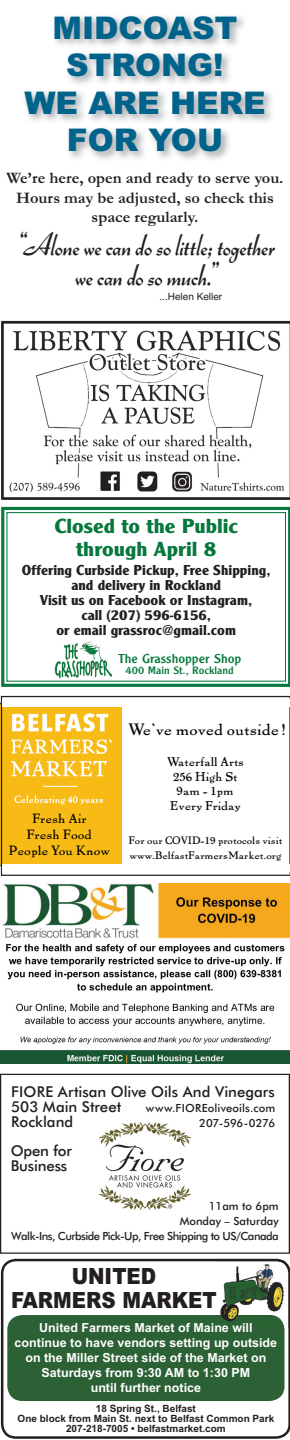
<style>
.page{position:relative;width:290px;height:1440px;background:#fff}
.page>*{position:absolute;margin:0;border:0;box-sizing:border-box;transform-origin:0 0}
.t1{font:32.75px/30px "Admiral Scr URWD";color:#231f20;text-align:center;scale:.8 1}
.t2{font:900 31.25px/37.5px "Arial";color:#00638b;text-align:center}
.t3{font:900 22.38px/23.8px "Arial";color:#231f20;text-align:center;scale:.89 1}
.t4{font:21.25px/22.5px "Clearface Gothic Bold DTC";color:#06783c;text-align:center;scale:1.06 1}
.t5{font:700 16.25px/19.5px "Garamond";color:#231f20;text-align:center}
.t6{font:16px "LTC Pabst W01 Oldstyle";color:#040503}
.t7{font:15px/15px "Clearface Gothic Bold DTC";color:#231f20;text-align:center}
.t8{font:500 15px/15px "Futura BT";letter-spacing:-.005em;color:#231f20}
.t9{font:13.5px "Clearface Gothic Regular DTC";color:#06783c;scale:1.11 1}
.t10{font:13px/15.9px "LTC Pabst W01 Oldstyle";color:#040503;text-align:center}
.t11{font:700 12.5px/15px "Arial";color:#fff;text-align:center}
.t12{font:12.38px/14.9px "LTC Pabst W01 Oldstyle";color:#040503;text-align:center}
.t13{font:500 11.25px "Futura BT";letter-spacing:-.045em;color:#231f20}
.t14{font:500 11.25px/15px "Futura BT";letter-spacing:.01em;color:#231f20;text-align:right}
.t15{font:500 11.25px/15px "Futura BT";letter-spacing:-.015em;color:#231f20;text-align:right}
.t16{font:11.25px "Clearface Gothic Regular DTC";color:#06783c;scale:1.11 1}
.t17{font:10.5px/15px "LTC Pabst W01 Oldstyle";color:#040503}
.t18{font:700 10px/10px "Arial";color:#231f20;text-align:center}
.t19{font:10px "Helvetica";color:#231f20}
</style>
<div class="page">
<img style="left:25px;top:15px;width:247px;height:145px">
<img style="left:1px;top:884px;width:289px;height:180px">
<svg style="left:1px;top:696px;width:289px;height:180px"></svg>
<div style="left:2px;top:699px;width:288px;height:8px;background:#fff"></div>
<div style="left:2px;top:864px;width:288px;height:8px;background:#fff"></div>
<img style="left:100px;top:1122px;width:90px;height:87px">
<div style="left:0;top:1074px;width:290px;height:180px;border:1px solid #231f20"></div>
<img style="left:1px;top:321px;width:289px;height:179px">
<svg style="left:1px;top:1259px;width:289px;height:180px"></svg>
<div style="left:7px;top:1315px;width:277px;height:86px;background:#2b6134;border-radius:15px"></div>
<img style="left:212px;top:1260px;width:78px;height:68px">
<img style="left:212px;top:1292px;width:4px;height:16px">
<img style="left:212px;top:1315px;width:72px;height:13px">
<svg style="left:1px;top:507px;width:289px;height:180px"></svg>
<svg style="left:6px;top:512px;width:280px;height:170px"></svg>
<h2 class="t2" style="left:24px;top:9px;width:243px">MIDCOAST<br>STRONG!<br>WE ARE HERE<br>FOR YOU</h2>
<h3 class="t5" style="left:6px;top:170px;width:279px">We’re here, open and ready to serve you.<br>Hours may be adjusted, so check this space regularly.</h3>
<h1 class="t1" style="left:17px;top:234px;width:324px">“Alone we can do so little; together we can do so much.”</h1>
<p class="t19" style="left:159px;top:291px;width:64px">...Helen Keller</p>
<h3 class="t4" style="left:54px;top:517px;width:175px">Closed to the Public through April 8</h3>
<p class="t7" style="left:22px;top:563px;width:250px">Offering Curbside Pickup, Free Shipping, and delivery in Rockland<br>Visit us on Facebook or Instagram,<br>call (207) 596-6156,<br>or email grassroc@gmail.com</p>
<p class="t9" style="left:118px;top:650px;width:113px">The Grasshopper Shop</p>
<p class="t16" style="left:126px;top:664px;width:99px">400 Main St., Rockland</p>
<p class="t10" style="left:9px;top:812px;width:103px">Fresh Air<br>Fresh Food<br>People You Know</p>
<p class="t6" style="left:128px;top:724px;width:159px">We’ve moved outside!</p>
<p class="t12" style="left:167px;top:755px;width:78px">Waterfall Arts<br>256 High St<br>9am - 1pm<br>Every Friday</p>
<p class="t17" style="left:128px;top:834px;width:156px">For our COVID-19 protocols visit www.BelfastFarmersMarket.org</p>
<p class="t8" style="left:11px;top:1085px;width:265px">FIORE Artisan Olive Oils And Vinegars<br>503 Main Street<br>Rockland</p>
<p class="t14" style="left:146px;top:1101px;width:131px">www.FIOREoliveoils.com<br>207-596-0276</p>
<p class="t8" style="left:11px;top:1144px;width:63px">Open for<br>Business</p>
<p class="t15" style="left:180px;top:1200px;width:101px">11am to 6pm<br>Monday – Saturday</p>
<p class="t13" style="left:11px;top:1232px;width:269px">Walk-Ins, Curbside Pick-Up, Free Shipping to US/Canada</p>
<h3 class="t3" style="left:11px;top:1265px;width:233px">UNITED<br>FARMERS MARKET</h3>
<p class="t11" style="left:15px;top:1321px;width:264px">United Farmers Market of Maine will continue to have vendors setting up outside on the Miller Street side of the Market on Saturdays from 9:30 AM to 1:30 PM<br>until further notice</p>
<p class="t18" style="left:18px;top:1405px;width:258px">18 Spring St., Belfast<br>One block from Main St. next to Belfast Common Park<br>207-218-7005 • belfastmarket.com</p>
</div>
